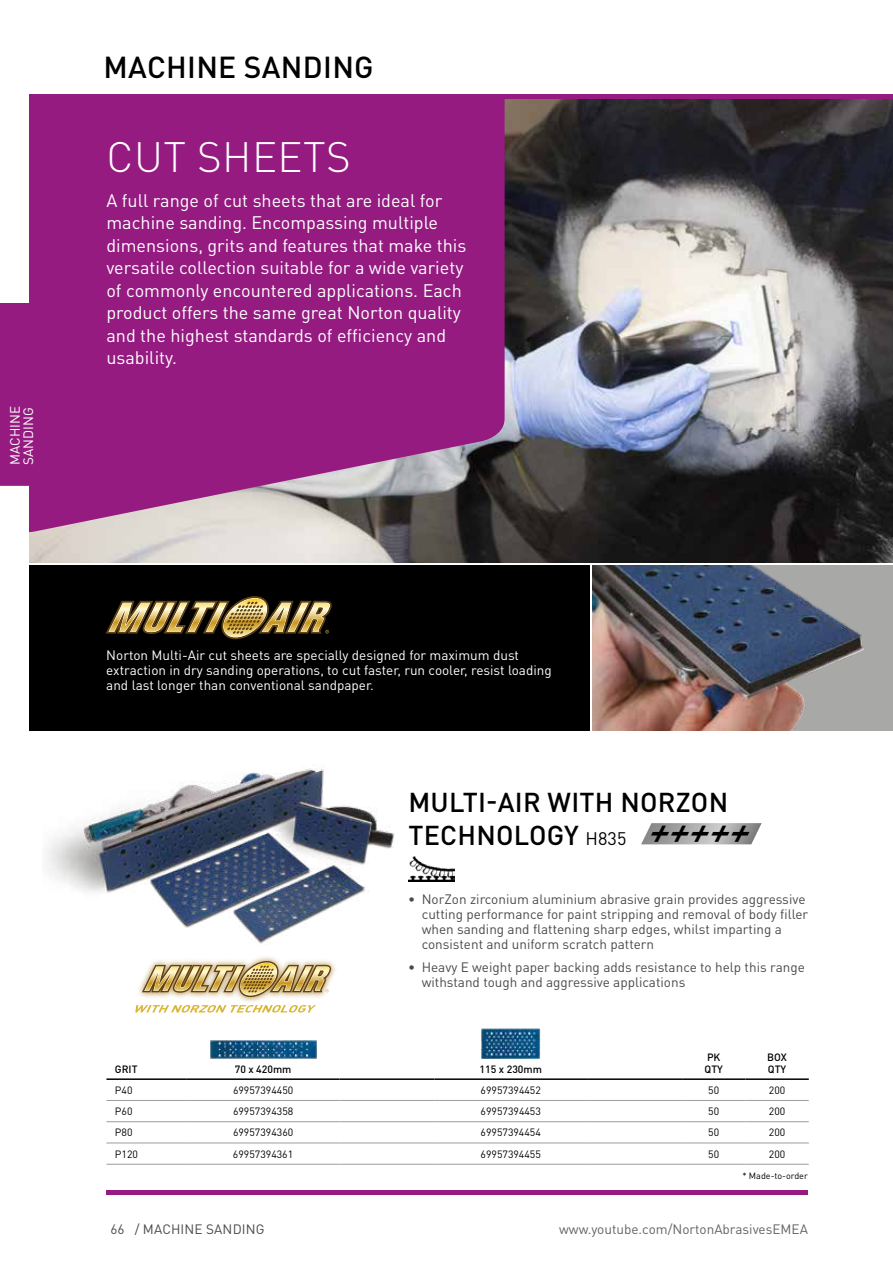
<style>
.page{position:relative;width:893px;height:1263px;background:#fff}
.page>*{position:absolute;margin:0;border:0;box-sizing:border-box;transform-origin:0 0}
.t1{font:300 42px "DIN Pro";letter-spacing:.01em;color:#fff}
.t2{font:italic 500 37.65px "DIN Pro";color:#000}
.t3{font:500 30px "DIN Pro";letter-spacing:.01em;color:#000}
.t4{font:500 27px/32.4px "DIN Pro";letter-spacing:.01em;color:#000}
.t5{font:18px/22.5px "DIN Pro";color:#fff}
.t6{font:13.5px/15px "DIN Pro";color:#4a4a49}
.t7{font:13.5px/15px "DIN Pro";color:#fff}
.t8{font:13.5px "DIN Pro";color:#646363}
.t9{font:10.5px "DIN Pro";color:#000}
.t10{font:500 10.5px/12px "DIN Pro";color:#000}
.t11{font:9px "DIN Pro";color:#000}
.s1{font-weight:400;font-size:18px}
</style>
<div class="page">
<hr style="left:106px;top:1191px;width:702px;height:4px;background:#951b81">
<img style="left:30px;top:99px;width:863px;height:464px">
<svg style="left:30px;top:99px;width:475px;height:437px;background:#952983"></svg>
<hr style="left:30px;top:95px;width:863px;height:4px;background:#951b81">
<img style="left:592px;top:565px;width:301px;height:165px">
<div style="left:30px;top:565px;width:560px;height:165px;background:#000"></div>
<svg style="left:106px;top:596px;width:226px;height:43px"></svg>
<hr style="left:106px;top:1078px;width:81px;height:2px;background:#000">
<hr style="left:187px;top:1078px;width:152px;height:2px;background:#000">
<hr style="left:339px;top:1078px;width:95px;height:2px;background:#000">
<hr style="left:434px;top:1078px;width:153px;height:2px;background:#000">
<hr style="left:587px;top:1078px;width:95px;height:2px;background:#000">
<hr style="left:682px;top:1078px;width:63px;height:2px;background:#000">
<hr style="left:745px;top:1078px;width:64px;height:2px;background:#000">
<hr style="left:106px;top:1100px;width:81px;height:1px;background:#9d9d9c">
<hr style="left:187px;top:1100px;width:152px;height:1px;background:#9d9d9c">
<hr style="left:339px;top:1100px;width:95px;height:1px;background:#9d9d9c">
<hr style="left:434px;top:1100px;width:153px;height:1px;background:#9d9d9c">
<hr style="left:587px;top:1100px;width:95px;height:1px;background:#9d9d9c">
<hr style="left:682px;top:1100px;width:63px;height:1px;background:#9d9d9c">
<hr style="left:745px;top:1100px;width:64px;height:1px;background:#9d9d9c">
<hr style="left:106px;top:1121px;width:81px;height:1px;background:#9d9d9c">
<hr style="left:187px;top:1121px;width:152px;height:1px;background:#9d9d9c">
<hr style="left:339px;top:1121px;width:95px;height:1px;background:#9d9d9c">
<hr style="left:434px;top:1121px;width:153px;height:1px;background:#9d9d9c">
<hr style="left:587px;top:1121px;width:95px;height:1px;background:#9d9d9c">
<hr style="left:682px;top:1121px;width:63px;height:1px;background:#9d9d9c">
<hr style="left:745px;top:1121px;width:64px;height:1px;background:#9d9d9c">
<hr style="left:106px;top:1143px;width:81px;height:1px;background:#9d9d9c">
<hr style="left:187px;top:1143px;width:152px;height:1px;background:#9d9d9c">
<hr style="left:339px;top:1143px;width:95px;height:1px;background:#9d9d9c">
<hr style="left:434px;top:1143px;width:153px;height:1px;background:#9d9d9c">
<hr style="left:587px;top:1143px;width:95px;height:1px;background:#9d9d9c">
<hr style="left:682px;top:1143px;width:63px;height:1px;background:#9d9d9c">
<hr style="left:745px;top:1143px;width:64px;height:1px;background:#9d9d9c">
<hr style="left:106px;top:1164px;width:81px;height:1px;background:#9d9d9c">
<hr style="left:187px;top:1164px;width:152px;height:1px;background:#9d9d9c">
<hr style="left:339px;top:1164px;width:95px;height:1px;background:#9d9d9c">
<hr style="left:434px;top:1164px;width:153px;height:1px;background:#9d9d9c">
<hr style="left:587px;top:1164px;width:95px;height:1px;background:#9d9d9c">
<hr style="left:682px;top:1164px;width:63px;height:1px;background:#9d9d9c">
<hr style="left:745px;top:1164px;width:64px;height:1px;background:#9d9d9c">
<img style="left:408px;top:856px;width:47px;height:25px">
<svg style="left:641px;top:823px;width:121px;height:21px;background:#aeaead"></svg>
<img style="left:139px;top:956px;width:196px;height:46px">
<svg style="left:135px;top:1005px;width:181px;height:7px"></svg>
<svg style="left:142px;top:961px;width:189px;height:36px;background:#c7b180"></svg>
<img style="left:47px;top:768px;width:348px;height:176px">
<img style="left:210px;top:1041px;width:107px;height:18px">
<img style="left:481px;top:1028px;width:59px;height:31px">
<div style="left:0;top:303px;width:43px;height:183px;background:#951b81"></div>
<p class="t7" style="left:8px;top:465px;width:60px;line-height:13.5px;rotate:-90deg">MACHINE<br>SANDING</p>
<h3 class="t3" style="left:104px;top:46px;width:272px">MACHINE SANDING</h3>
<h1 class="t1" style="left:107px;top:128px;width:246px">CUT SHEETS</h1>
<p class="t5" style="left:106px;top:188px;width:361px">A full range of cut sheets that are ideal for machine sanding. Encompassing multiple dimensions, grits and features that make this versatile collection suitable for a wide variety of commonly encountered applications. Each product offers the same great Norton quality and the highest standards of efficiency and usability.</p>
<p class="t7" style="left:106px;top:647px;width:447px">Norton Multi-Air cut sheets are specially designed for maximum dust extraction in dry sanding operations, to cut faster, run cooler, resist loading and last longer than conventional sandpaper.</p>
<h3 class="t4" style="left:408px;top:785px;width:321px">MULTI-AIR WITH NORZON<br>TECHNOLOGY <span class="s1">H835</span></h3>
<h2 class="t2" style="left:645px;top:805px;width:125px">+++++</h2>
<p class="t6" style="left:422px;top:890px;width:388px;text-indent:-14px">• NorZon zirconium aluminium abrasive grain provides aggressive cutting performance for paint stripping and removal of body filler when sanding and flattening sharp edges, whilst imparting a consistent and uniform scratch pattern</p>
<p class="t6" style="left:422px;top:959px;width:385px;text-indent:-14px">• Heavy E weight paper backing adds resistance to help this range withstand tough and aggressive applications</p>
<p class="t10" style="left:115px;top:1062px;width:24px">GRIT</p>
<p class="t10" style="left:235px;top:1062px;width:58px">70 x 420mm</p>
<p class="t10" style="left:480px;top:1062px;width:64px">115 x 230mm</p>
<p class="t10" style="left:705px;top:1050px;width:20px">PK<br>QTY</p>
<p class="t10" style="left:767px;top:1050px;width:21px">BOX<br>QTY</p>
<p class="t9" style="left:115px;top:1083px;width:19px">P40</p>
<p class="t9" style="left:233px;top:1083px;width:62px">69957394450</p>
<p class="t9" style="left:481px;top:1083px;width:62px">69957394452</p>
<p class="t9" style="left:708px;top:1083px;width:12px">50</p>
<p class="t9" style="left:769px;top:1083px;width:18px">200</p>
<p class="t9" style="left:115px;top:1104px;width:19px">P60</p>
<p class="t9" style="left:233px;top:1104px;width:62px">69957394358</p>
<p class="t9" style="left:481px;top:1104px;width:62px">69957394453</p>
<p class="t9" style="left:708px;top:1104px;width:12px">50</p>
<p class="t9" style="left:769px;top:1104px;width:18px">200</p>
<p class="t9" style="left:115px;top:1125px;width:19px">P80</p>
<p class="t9" style="left:233px;top:1125px;width:62px">69957394360</p>
<p class="t9" style="left:481px;top:1125px;width:62px">69957394454</p>
<p class="t9" style="left:708px;top:1125px;width:12px">50</p>
<p class="t9" style="left:769px;top:1125px;width:18px">200</p>
<p class="t9" style="left:115px;top:1147px;width:25px">P120</p>
<p class="t9" style="left:233px;top:1147px;width:62px">69957394361</p>
<p class="t9" style="left:481px;top:1147px;width:62px">69957394455</p>
<p class="t9" style="left:708px;top:1147px;width:12px">50</p>
<p class="t9" style="left:769px;top:1147px;width:18px">200</p>
<p class="t11" style="left:742px;top:1169px;width:67px">* Made-to-order</p>
<p class="t6" style="left:111px;top:1221px;width:156px">66 / MACHINE SANDING</p>
<p class="t8" style="left:559px;top:1220px;width:250px">www.youtube.com/NortonAbrasivesEMEA</p>
</div>
